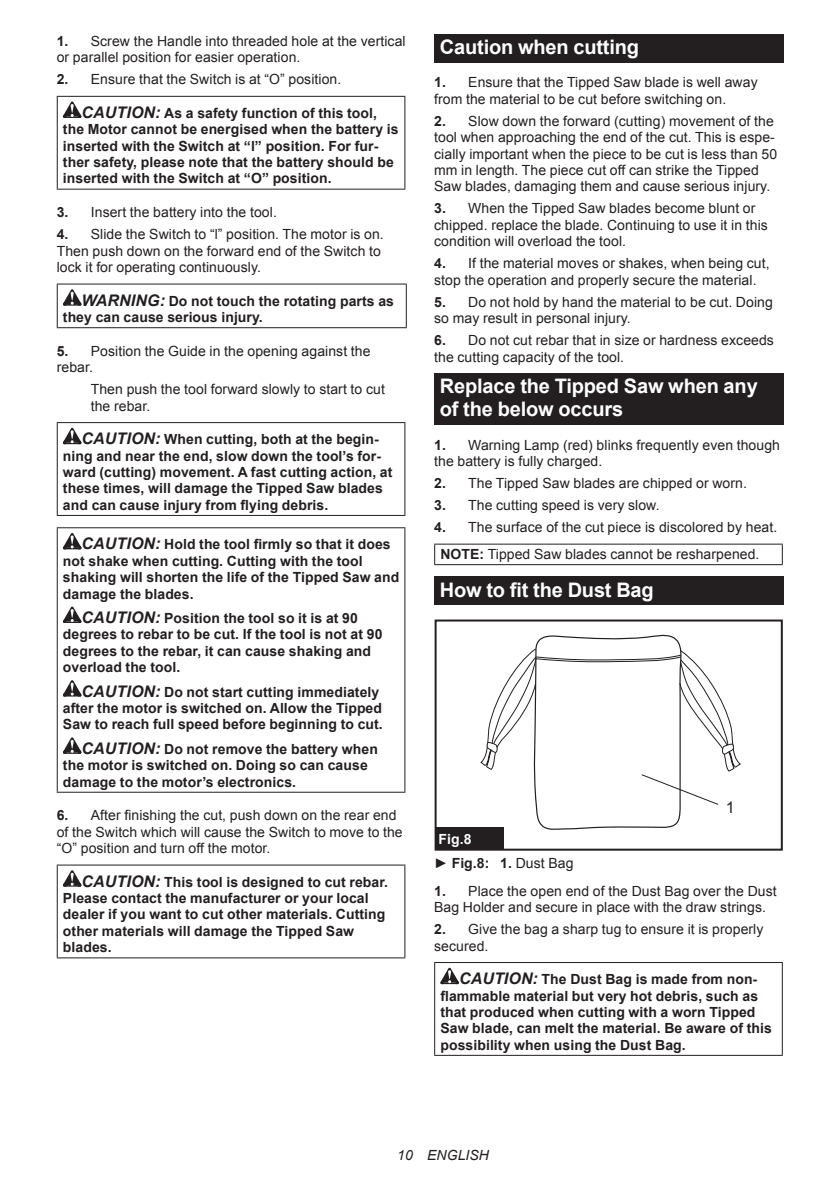
<style>
.page{position:relative;width:840px;height:1191px;background:#fff}
.page>*{position:absolute;margin:0;border:0;box-sizing:border-box;transform-origin:0 0}
.t1{font:700 20px/23.4px "Arial";letter-spacing:-.01em;color:#fff}
.t2{font:16px "Arial";color:#231f20}
.t3{font:14px/16.4px "Arial";letter-spacing:.005em;color:#231f20}
.t4{font:700 14px/16.4px "Arial";letter-spacing:.005em;color:#231f20}
.t5{font:italic 14px "Arial";letter-spacing:.005em;color:#231f20}
.s1{font-weight:700}
.s2{font-style:italic;font-size:16px}
.s3{font-weight:700;color:#fff}
</style>
<div class="page">
<hr style="left:57px;top:96px;width:348px;height:1px;background:#231f20">
<hr style="left:57px;top:97px;width:1px;height:92px;background:#231f20">
<hr style="left:404px;top:97px;width:1px;height:92px;background:#231f20">
<hr style="left:57px;top:189px;width:348px;height:1px;background:#231f20">
<svg style="left:63px;top:102px;width:18px;height:16px"></svg>
<hr style="left:57px;top:283px;width:349px;height:1px;background:#231f20">
<hr style="left:57px;top:284px;width:1px;height:43px;background:#231f20">
<hr style="left:405px;top:284px;width:1px;height:43px;background:#231f20">
<hr style="left:57px;top:327px;width:349px;height:1px;background:#231f20">
<svg style="left:63px;top:289px;width:18px;height:17px"></svg>
<hr style="left:57px;top:422px;width:348px;height:1px;background:#231f20">
<hr style="left:57px;top:423px;width:1px;height:92px;background:#231f20">
<hr style="left:404px;top:423px;width:1px;height:92px;background:#231f20">
<hr style="left:57px;top:515px;width:348px;height:1px;background:#231f20">
<svg style="left:63px;top:428px;width:18px;height:16px"></svg>
<hr style="left:57px;top:527px;width:348px;height:1px;background:#231f20">
<hr style="left:57px;top:528px;width:1px;height:263px;background:#231f20">
<hr style="left:404px;top:528px;width:1px;height:263px;background:#231f20">
<hr style="left:57px;top:791px;width:348px;height:1px;background:#231f20">
<svg style="left:63px;top:533px;width:18px;height:16px"></svg>
<svg style="left:63px;top:606px;width:18px;height:17px"></svg>
<svg style="left:63px;top:680px;width:18px;height:16px"></svg>
<svg style="left:63px;top:737px;width:18px;height:17px"></svg>
<hr style="left:57px;top:864px;width:348px;height:1px;background:#231f20">
<hr style="left:57px;top:865px;width:1px;height:92px;background:#231f20">
<hr style="left:404px;top:865px;width:1px;height:92px;background:#231f20">
<hr style="left:57px;top:957px;width:348px;height:1px;background:#231f20">
<svg style="left:63px;top:870px;width:18px;height:16px"></svg>
<div style="left:434px;top:34px;width:348px;height:29px;background:#231f20"></div>
<div style="left:434px;top:373px;width:348px;height:52px;background:#231f20"></div>
<hr style="left:434px;top:543px;width:348px;height:1px;background:#231f20">
<svg style="left:434px;top:544px;width:1px;height:20px"></svg>
<svg style="left:781px;top:544px;width:1px;height:20px"></svg>
<hr style="left:434px;top:564px;width:348px;height:1px;background:#231f20">
<div style="left:434px;top:576px;width:348px;height:29px;background:#231f20"></div>
<div style="left:434px;top:619px;width:348px;height:231px;border:2px solid #231f20"></div>
<svg style="left:480px;top:634px;width:261px;height:196px"></svg>
<div style="left:435px;top:827px;width:68px;height:23px;background:#231f20"></div>
<hr style="left:434px;top:962px;width:348px;height:1px;background:#231f20">
<hr style="left:434px;top:963px;width:1px;height:91px;background:#231f20">
<hr style="left:781px;top:963px;width:1px;height:91px;background:#231f20">
<hr style="left:434px;top:1054px;width:348px;height:1px;background:#231f20">
<svg style="left:440px;top:967px;width:18px;height:17px"></svg>
<p class="t3" style="left:57px;top:33px;width:350px"><span class="s1">1.</span> Screw the Handle into threaded hole at the vertical or parallel position for easier operation.</p>
<p class="t3" style="left:57px;top:71px;width:286px"><span class="s1">2.</span> Ensure that the Switch is at “O” position.</p>
<p class="t4" style="left:63px;top:105px;width:337px;text-indent:19px"><span class="s2">CAUTION:</span> As a safety function of this tool, the Motor cannot be energised when the battery is inserted with the Switch at “l” position. For fur&shy;ther safety, please note that the battery should be inserted with the Switch at “O” position.</p>
<p class="t3" style="left:57px;top:204px;width:221px"><span class="s1">3.</span> Insert the battery into the tool.</p>
<p class="t3" style="left:57px;top:226px;width:328px"><span class="s1">4.</span> Slide the Switch to “l” position. The motor is on.<br>Then push down on the forward end of the Switch to lock it for operating continuously.</p>
<p class="t4" style="left:63px;top:293px;width:332px;text-indent:19px"><span class="s2">WARNING:</span> Do not touch the rotating parts as they can cause serious injury.</p>
<p class="t3" style="left:57px;top:343px;width:315px"><span class="s1">5.</span> Position the Guide in the opening against the rebar.</p>
<p class="t3" style="left:91px;top:381px;width:295px">Then push the tool forward slowly to start to cut the rebar.</p>
<p class="t4" style="left:63px;top:431px;width:331px;text-indent:19px"><span class="s2">CAUTION:</span> When cutting, both at the begin&shy;ning and near the end, slow down the tool’s for&shy;ward (cutting) movement. A fast cutting action, at these times, will damage the Tipped Saw blades and can cause injury from flying debris.</p>
<p class="t4" style="left:63px;top:536px;width:337px;text-indent:19px"><span class="s2">CAUTION:</span> Hold the tool firmly so that it does not shake when cutting. Cutting with the tool shaking will shorten the life of the Tipped Saw and damage the blades.</p>
<p class="t4" style="left:63px;top:610px;width:321px;text-indent:19px"><span class="s2">CAUTION:</span> Position the tool so it is at 90 degrees to rebar to be cut. If the tool is not at 90 degrees to the rebar, it can cause shaking and overload the tool.</p>
<p class="t4" style="left:63px;top:684px;width:321px;text-indent:19px"><span class="s2">CAUTION:</span> Do not start cutting immediately after the motor is switched on. Allow the Tipped<br>Saw to reach full speed before beginning to cut.</p>
<p class="t4" style="left:63px;top:741px;width:316px;text-indent:19px"><span class="s2">CAUTION:</span> Do not remove the battery when the motor is switched on. Doing so can cause damage to the motor’s electronics.</p>
<p class="t3" style="left:57px;top:807px;width:347px"><span class="s1">6.</span> After finishing the cut, push down on the rear end of the Switch which will cause the Switch to move to the “O” position and turn off the motor.</p>
<p class="t4" style="left:63px;top:874px;width:326px;text-indent:19px"><span class="s2">CAUTION:</span> This tool is designed to cut rebar.<br>Please contact the manufacturer or your local dealer if you want to cut other materials. Cutting other materials will damage the Tipped Saw blades.</p>
<h1 class="t1" style="left:439px;top:36px;width:201px">Caution when cutting</h1>
<p class="t3" style="left:434px;top:74px;width:325px"><span class="s1">1.</span> Ensure that the Tipped Saw blade is well away from the material to be cut before switching on.</p>
<p class="t3" style="left:434px;top:113px;width:344px"><span class="s1">2.</span> Slow down the forward (cutting) movement of the tool when approaching the end of the cut. This is espe&shy;cially important when the piece to be cut is less than 50 mm in length. The piece cut off can strike the Tipped Saw blades, damaging them and cause serious injury.</p>
<p class="t3" style="left:434px;top:200px;width:335px"><span class="s1">3.</span> When the Tipped Saw blades become blunt or chipped. replace the blade. Continuing to use it in this condition will overload the tool.</p>
<p class="t3" style="left:434px;top:255px;width:337px"><span class="s1">4.</span> If the material moves or shakes, when being cut, stop the operation and properly secure the material.</p>
<p class="t3" style="left:434px;top:294px;width:340px"><span class="s1">5.</span> Do not hold by hand the material to be cut. Doing so may result in personal injury.</p>
<p class="t3" style="left:434px;top:332px;width:341px"><span class="s1">6.</span> Do not cut rebar that in size or hardness exceeds the cutting capacity of the tool.</p>
<h1 class="t1" style="left:439px;top:375px;width:319px">Replace the Tipped Saw when any of the below occurs</h1>
<p class="t3" style="left:434px;top:437px;width:347px"><span class="s1">1.</span> Warning Lamp (red) blinks frequently even though the battery is fully charged.</p>
<p class="t3" style="left:434px;top:475px;width:314px"><span class="s1">2.</span> The Tipped Saw blades are chipped or worn.</p>
<p class="t3" style="left:434px;top:497px;width:227px"><span class="s1">3.</span> The cutting speed is very slow.</p>
<p class="t3" style="left:440px;top:514px;width:338px;line-height:26.6px;text-indent:-6px"><span class="s1">4.</span> The surface of the cut piece is discolored by heat.<br><span class="s1">NOTE:</span> Tipped Saw blades cannot be resharpened.</p>
<h1 class="t1" style="left:439px;top:578px;width:215px">How to fit the Dust Bag</h1>
<p class="t2" style="left:725px;top:797px;width:10px">1</p>
<p class="t3" style="left:434px;top:826px;width:141px;line-height:24.6px;text-indent:4px"><span class="s3">Fig.8<br></span>► <span class="s1">Fig.8: 1.</span> Dust Bag</p>
<p class="t3" style="left:434px;top:883px;width:344px"><span class="s1">1.</span> Place the open end of the Dust Bag over the Dust<br>Bag Holder and secure in place with the draw strings.</p>
<p class="t3" style="left:434px;top:921px;width:330px"><span class="s1">2.</span> Give the bag a sharp tug to ensure it is properly secured.</p>
<p class="t4" style="left:440px;top:971px;width:333px;text-indent:19px"><span class="s2">CAUTION:</span> The Dust Bag is made from non&shy;flammable material but very hot debris, such as that produced when cutting with a worn Tipped Saw blade, can melt the material. Be aware of this possibility when using the Dust Bag.</p>
<p class="t5" style="left:397px;top:1146px;width:93px">10 ENGLISH</p>
</div>
